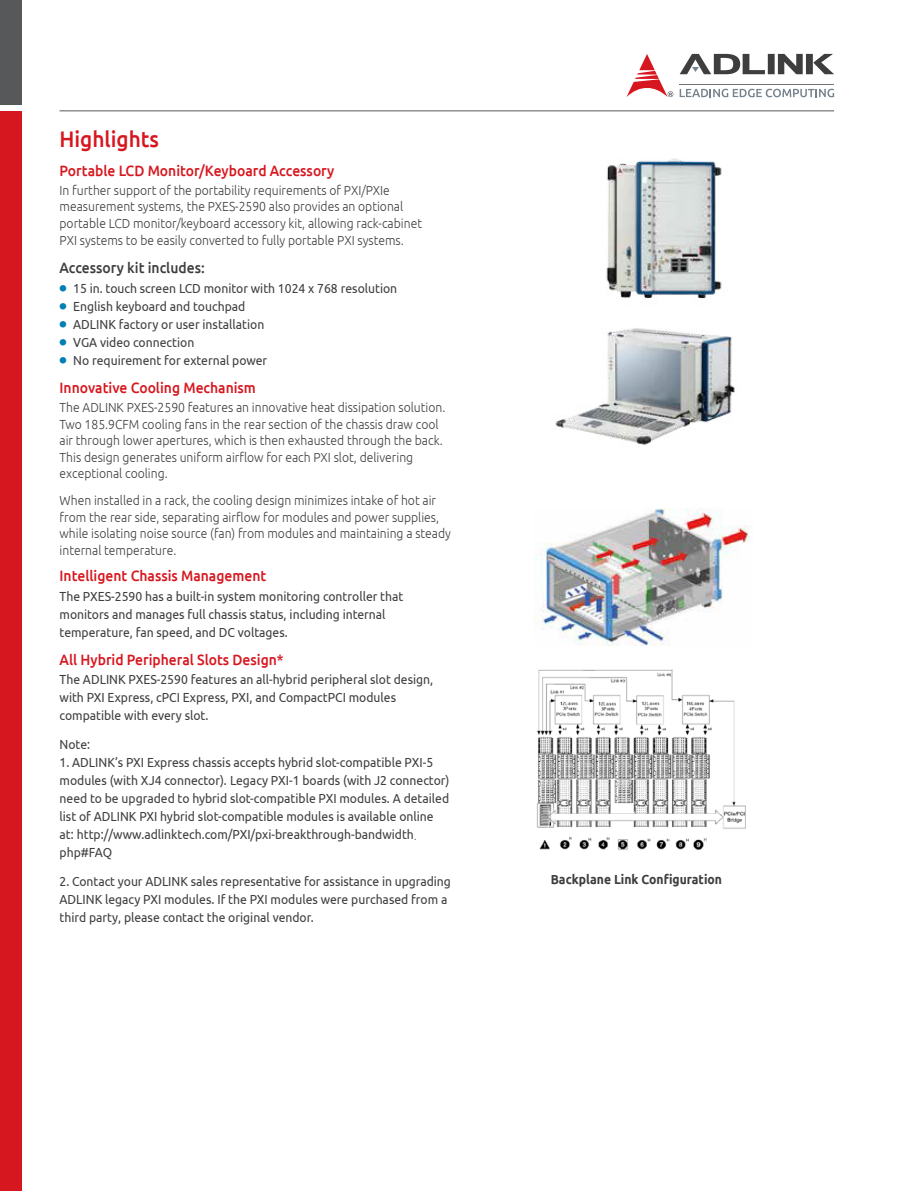
<style>
.page{position:relative;width:915px;height:1191px;background:#fff}
.page>*{position:absolute;margin:0;border:0;box-sizing:border-box;transform-origin:0 0}
.t1{font:500 22.5px "Ubuntu";color:#d7171f;scale:.93 1}
.t2{font:500 15px "Ubuntu";color:#d7171f;scale:.93 1}
.t3{font:500 15px "Ubuntu";color:#3e3e3f;scale:.93 1}
.t4{font:13.2px/18px "Ubuntu";color:#3e3e3f;scale:.92 1}
.t5{font:300 13.2px/16.5px "Ubuntu";color:#3e3e3f;scale:.92 1}
.t6{font:700 13.2px "Ubuntu";color:#3e3e3f;scale:.92 1}
.s1{font-family:"Adobe Ming Std";font-weight:300;font-size:7.2px;color:#007fb4}
.s2{font-family:"Adobe Ming Std";font-weight:300}
</style>
<div class="page">
<div style="left:0;top:111px;width:21px;height:1080px;background:#d7171f"></div>
<div style="left:0;top:0;width:21px;height:104px;background:#57585a"></div>
<img style="left:606px;top:158px;width:116px;height:141px">
<img style="left:555px;top:328px;width:180px;height:117px">
<img style="left:537px;top:669px;width:209px;height:181px">
<img style="left:534px;top:508px;width:218px;height:137px">
<hr style="left:60px;top:110px;width:773px;height:1px;background:#57585a">
<svg style="left:679px;top:89px;width:154px;height:8px"></svg>
<svg style="left:680px;top:54px;width:153px;height:20px"></svg>
<svg style="left:626px;top:54px;width:47px;height:43px"></svg>
<hr style="left:679px;top:84px;width:154px;height:1px;background:#727477">
<h1 class="t1" style="left:60px;top:124px;width:108px">Highlights</h1>
<p class="t2" style="left:60px;top:161px;width:297px">Portable LCD Monitor/Keyboard Accessory</p>
<p class="t5" style="left:60px;top:182px;width:395px">In further support of the portability requirements of PXI/PXIe measurement systems, the PXES-2590 also provides an optional portable LCD monitor/keyboard accessory kit, allowing rack-cabinet PXI systems to be easily converted to fully portable PXI systems.</p>
<p class="t3" style="left:60px;top:258px;width:157px">Accessory kit includes:</p>
<p class="t4" style="left:60px;top:278px;width:368px"><span class="s1">●</span> 15 in. touch screen LCD monitor with 1024 x 768 resolution</p>
<p class="t4" style="left:60px;top:296px;width:203px"><span class="s1">●</span> English keyboard and touchpad</p>
<p class="t4" style="left:60px;top:314px;width:224px"><span class="s1">●</span> ADLINK factory or user installation</p>
<p class="t4" style="left:60px;top:332px;width:148px"><span class="s1">●</span> VGA video connection</p>
<p class="t4" style="left:60px;top:350px;width:227px"><span class="s1">●</span> No requirement for external power</p>
<p class="t2" style="left:60px;top:378px;width:213px">Innovative Cooling Mechanism</p>
<p class="t5" style="left:60px;top:399px;width:421px">The ADLINK PXES-2590 features an innovative heat dissipation solution.<br>Two 185.9CFM cooling fans in the rear section of the chassis draw cool air through lower apertures, which is then exhausted through the back.<br>This design generates uniform airflow for each PXI slot, delivering exceptional cooling.</p>
<p class="t5" style="left:60px;top:492px;width:427px">When installed in a rack, the cooling design minimizes intake of hot air from the rear side, separating airflow for modules and power supplies, while isolating noise source (fan) from modules and maintaining a steady internal temperature.</p>
<p class="t2" style="left:60px;top:566px;width:224px">Intelligent Chassis Management</p>
<p class="t4" style="left:60px;top:587px;width:375px">The PXES-2590 has a built-in system monitoring controller that monitors and manages full chassis status, including internal temperature, fan speed, and DC voltages.</p>
<p class="t2" style="left:60px;top:650px;width:242px">All Hybrid Peripheral Slots Design*</p>
<p class="t4" style="left:60px;top:670px;width:407px">The ADLINK PXES-2590 features an all-hybrid peripheral slot design, with PXI Express, cPCI Express, PXI, and CompactPCI modules compatible with every slot.</p>
<p class="t4" style="left:60px;top:735px;width:35px">Note:</p>
<p class="t4" style="left:60px;top:753px;width:425px">1. ADLINK’s PXI Express chassis accepts hybrid slot-compatible PXI-5 modules (with XJ4 connector). Legacy PXI-1 boards (with J2 connector) need to be upgraded to hybrid slot-compatible PXI modules. A detailed list of ADLINK PXI hybrid slot-compatible modules is available online at: http://www.adlinktech.com/PXI/pxi-breakthrough-bandwidth<span class="s2">. </span>php#FAQ</p>
<p class="t4" style="left:60px;top:871px;width:426px">2. Contact your ADLINK sales representative for assistance in upgrading<br>ADLINK legacy PXI modules. If the PXI modules were purchased from a third party, please contact the original vendor.</p>
<p class="t6" style="left:550px;top:871px;width:188px">Backplane Link Configuration</p>
</div>
